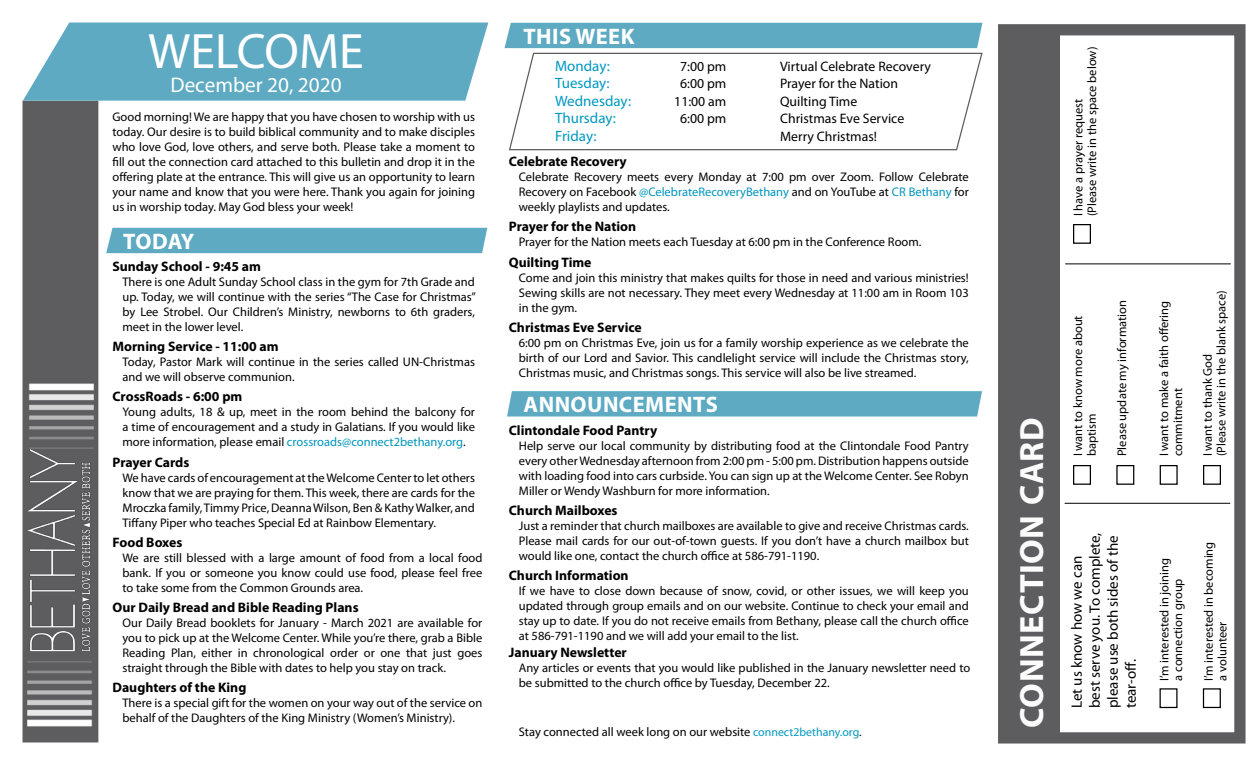
<style>
.page{position:relative;width:1260px;height:765px;background:#fff}
.page>*{position:absolute;margin:0;border:0;box-sizing:border-box;transform-origin:0 0}
.t1{font:50px "Myriad Pro";color:#fff}
.t2{font:700 33.75px "Myriad Pro";letter-spacing:.02em;color:#fbfbfb}
.t3{font:700 22.5px "Myriad Pro";letter-spacing:.02em;color:#fff}
.t4{font:21.25px "Myriad Pro";color:#fff}
.t5{font:15px/18px "Myriad Pro";color:#000}
.t6{font:15px "Myriad Pro";color:#0098c1}
.t7{font:700 13.75px "Myriad Pro";color:#000}
.t8{font:13.75px "Myriad Pro";color:#000}
.t9{font:12.5px/15px "Myriad Pro";color:#000;text-align:justify}
.s1{color:#0095be}
.s2{font-size:11.88px;color:#0098c1}
.s3{font-size:11.88px}
</style>
<div class="page">
<div style="left:106px;top:228px;width:381px;height:25px;background:#5daac2"></div>
<svg style="left:507px;top:391px;width:475px;height:26px;background:#62acc3"></svg>
<div style="left:505px;top:23px;width:477px;height:25px;background:#5daac2"></div>
<div style="left:22px;top:101px;width:76px;height:641px;background:#5d5d60"></div>
<img style="left:25px;top:448px;width:71px;height:211px">
<svg style="left:23px;top:22px;width:465px;height:79px;background:#6ab1c7"></svg>
<img style="left:22px;top:383px;width:77px;height:65px">
<img style="left:22px;top:662px;width:77px;height:65px">
<div style="left:998px;top:24px;width:248px;height:720px;border:11px solid #5d5d60"></div>
<div style="left:1007px;top:30px;width:52px;height:708px;background:#5d5d60"></div>
<div style="left:1160px;top:688px;width:18px;height:20px;border:1px solid #000"></div>
<div style="left:1203px;top:465px;width:18px;height:20px;border:1px solid #000"></div>
<div style="left:1160px;top:465px;width:18px;height:20px;border:1px solid #000"></div>
<div style="left:1116px;top:465px;width:18px;height:20px;border:1px solid #000"></div>
<div style="left:1073px;top:465px;width:18px;height:20px;border:1px solid #000"></div>
<div style="left:1203px;top:688px;width:18px;height:20px;border:1px solid #000"></div>
<hr style="left:1065px;top:503px;width:165px;height:1px;background:#000">
<div style="left:1073px;top:224px;width:18px;height:20px;border:1px solid #000"></div>
<hr style="left:1065px;top:264px;width:166px;height:1px;background:#000">
<svg style="left:509px;top:52px;width:474px;height:99px"></svg>
<h1 class="t1" style="left:148px;top:30px;width:217px">WELCOME</h1>
<h3 class="t4" style="left:170px;top:72px;width:173px">December 20, 2020</h3>
<p class="t9" style="left:112px;top:109px;width:364px">Good morning! We are happy that you have chosen to worship with us today. Our desire is to build biblical community and to make disciples who love God, love others, and serve both. Please take a moment to fill out the connection card attached to this bulletin and drop it in the offering plate at the entrance. This will give us an opportunity to learn your name and know that you were here. Thank you again for joining us in worship today. May God bless your week!</p>
<h3 class="t3" style="left:123px;top:227px;width:73px">Today</h3>
<p class="t7" style="left:112px;top:257px;width:150px">Sunday School - 9:45 am</p>
<p class="t9" style="left:122px;top:274px;width:355px">There is one Adult Sunday School class in the gym for 7th Grade and up. Today, we will continue with the series “The Case for Christmas” by Lee Strobel. Our Children’s Ministry, newborns to 6th graders, meet in the lower level.</p>
<p class="t7" style="left:112px;top:338px;width:168px">Morning Service - 11:00 am</p>
<p class="t9" style="left:122px;top:354px;width:354px">Today, Pastor Mark will continue in the series called UN-Christmas and we will observe communion.</p>
<p class="t7" style="left:112px;top:388px;width:131px">CrossRoads - 6:00 pm</p>
<p class="t9" style="left:122px;top:404px;width:354px">Young adults, 18 &amp; up, meet in the room behind the balcony for a time of encouragement and a study in Galatians. If you would like more information, please email <span class="s1">crossroads@connect2bethany.org</span>.</p>
<p class="t7" style="left:112px;top:453px;width:78px">Prayer Cards</p>
<p class="t9" style="left:122px;top:470px;width:354px">We have cards of encouragement at the Welcome Center to let others know that we are praying for them. This week, there are cards for the Mroczka family, Timmy Price, Deanna Wilson, Ben &amp; Kathy Walker, and Tiffany Piper who teaches Special Ed at Rainbow Elementary.</p>
<p class="t7" style="left:112px;top:533px;width:71px">Food Boxes</p>
<p class="t9" style="left:122px;top:550px;width:361px">We are still blessed with a large amount of food from a local food bank. If you or someone you know could use food, please feel free to take some from the Common Grounds area.</p>
<p class="t7" style="left:112px;top:599px;width:248px">Our Daily Bread and Bible Reading Plans</p>
<p class="t9" style="left:122px;top:615px;width:361px">Our Daily Bread booklets for January - March 2021 are available for you to pick up at the Welcome Center. While you’re there, grab a Bible Reading Plan, either in chronological order or one that just goes straight through the Bible with dates to help you stay on track.</p>
<p class="t7" style="left:112px;top:679px;width:135px">Daughters of the King</p>
<p class="t9" style="left:122px;top:695px;width:361px">There is a special gift for the women on your way out of the service on behalf of the Daughters of the King Ministry (Women’s Ministry).</p>
<h3 class="t3" style="left:524px;top:22px;width:113px">This Week</h3>
<p class="t6" style="left:555px;top:57px;width:56px">Monday:</p>
<p class="t8" style="left:680px;top:58px;width:48px">7:00 pm</p>
<p class="t8" style="left:780px;top:58px;width:152px">Virtual Celebrate Recovery</p>
<p class="t6" style="left:555px;top:74px;width:56px">Tuesday:</p>
<p class="t8" style="left:680px;top:75px;width:48px">6:00 pm</p>
<p class="t8" style="left:780px;top:75px;width:120px">Prayer for the Nation</p>
<p class="t6" style="left:555px;top:92px;width:78px">Wednesday:</p>
<p class="t8" style="left:674px;top:93px;width:54px">11:00 am</p>
<p class="t8" style="left:780px;top:93px;width:79px">Quilting Time</p>
<p class="t6" style="left:555px;top:109px;width:62px">Thursday:</p>
<p class="t8" style="left:680px;top:110px;width:48px">6:00 pm</p>
<p class="t8" style="left:780px;top:110px;width:126px">Christmas Eve Service</p>
<p class="t6" style="left:555px;top:127px;width:43px">Friday:</p>
<p class="t8" style="left:780px;top:128px;width:98px">Merry Christmas!</p>
<p class="t7" style="left:509px;top:153px;width:119px">Celebrate Recovery</p>
<p class="t9" style="left:519px;top:169px;width:452px">Celebrate Recovery meets every Monday at 7:00 pm over Zoom. Follow Celebrate Recovery on Facebook <span class="s1">@CelebrateRecoveryBethany</span> and on YouTube at <span class="s1">CR Bethany</span> for weekly playlists and updates.</p>
<p class="t7" style="left:509px;top:218px;width:129px">Prayer for the Nation</p>
<p class="t9" style="left:519px;top:234px;width:404px">Prayer for the Nation meets each Tuesday at 6:00 pm in the Conference Room.</p>
<p class="t7" style="left:509px;top:253px;width:84px">Quilting Time</p>
<p class="t9" style="left:519px;top:270px;width:451px">Come and join this ministry that makes quilts for those in need and various ministries!<br>Sewing skills are not necessary. They meet every Wednesday at 11:00 am in Room 103 in the gym.</p>
<p class="t7" style="left:509px;top:318px;width:134px">Christmas Eve Service</p>
<p class="t9" style="left:519px;top:335px;width:452px">6:00 pm on Christmas Eve, join us for a family worship experience as we celebrate the birth of our Lord and Savior. This candlelight service will include the Christmas story, Christmas music, and Christmas songs. This service will also be live streamed.</p>
<h3 class="t3" style="left:523px;top:390px;width:196px">ANNOUNCEMENTS</h3>
<p class="t7" style="left:509px;top:421px;width:150px">Clintondale Food Pantry</p>
<p class="t9" style="left:519px;top:438px;width:451px">Help serve our local community by distributing food at the Clintondale Food Pantry every other Wednesday afternoon from 2:00 pm - 5:00 pm. Distribution happens outside with loading food into cars curbside. You can sign up at the Welcome Center. See Robyn Miller or Wendy Washburn for more information.</p>
<p class="t7" style="left:509px;top:502px;width:110px">Church Mailboxes</p>
<p class="t9" style="left:519px;top:518px;width:451px">Just a reminder that church mailboxes are available to give and receive Christmas cards.<br>Please mail cards for our out-of-town guests. If you don’t have a church mailbox but would like one, contact the church office at 586-791-1190.</p>
<p class="t7" style="left:509px;top:567px;width:121px">Church Information</p>
<p class="t9" style="left:519px;top:583px;width:451px">If we have to close down because of snow, covid, or other issues, we will keep you updated through group emails and on our website. Continue to check your email and stay up to date. If you do not receive emails from Bethany, please call the church office at 586-791-1190 and we will add your email to the list.</p>
<p class="t7" style="left:509px;top:643px;width:119px">January Newsletter</p>
<p class="t9" style="left:519px;top:660px;width:453px">Any articles or events that you would like published in the January newsletter need to be submitted to the church office by Tuesday, December 22.</p>
<p class="t9" style="left:519px;top:724px;width:344px">Stay connected all week long on our website <span class="s2">connect2bethany.org</span><span class="s3">.</span></p>
<p class="t9" style="left:1071px;top:216px;width:171px;line-height:13.8px;rotate:-90deg">I have a prayer request<br>(Please write in the space below)</p>
<h2 class="t2" style="left:1010px;top:728px;width:309px;rotate:-90deg">CONNECTION CARD</h2>
<p class="t9" style="left:1071px;top:456px;width:142px;line-height:13.8px;rotate:-90deg">I want to know more about baptism</p>
<p class="t9" style="left:1114px;top:456px;width:158px;rotate:-90deg">Please update my information</p>
<p class="t9" style="left:1157px;top:456px;width:157px;line-height:13.8px;rotate:-90deg">I want to make a faith offering commitment</p>
<p class="t9" style="left:1201px;top:456px;width:167px;line-height:13.8px;rotate:-90deg">I want to thank God<br>(Please write in the blank space)</p>
<p class="t5" style="left:1067px;top:708px;width:177px;rotate:-90deg">Let us know how we can best serve you. To complete, please use both sides of the tear-off.</p>
<p class="t9" style="left:1157px;top:681px;width:124px;line-height:13.8px;rotate:-90deg">I’m interested in joining a connection group</p>
<p class="t9" style="left:1201px;top:681px;width:140px;line-height:13.8px;rotate:-90deg">I’m interested in becoming a volunteer</p>
</div>
